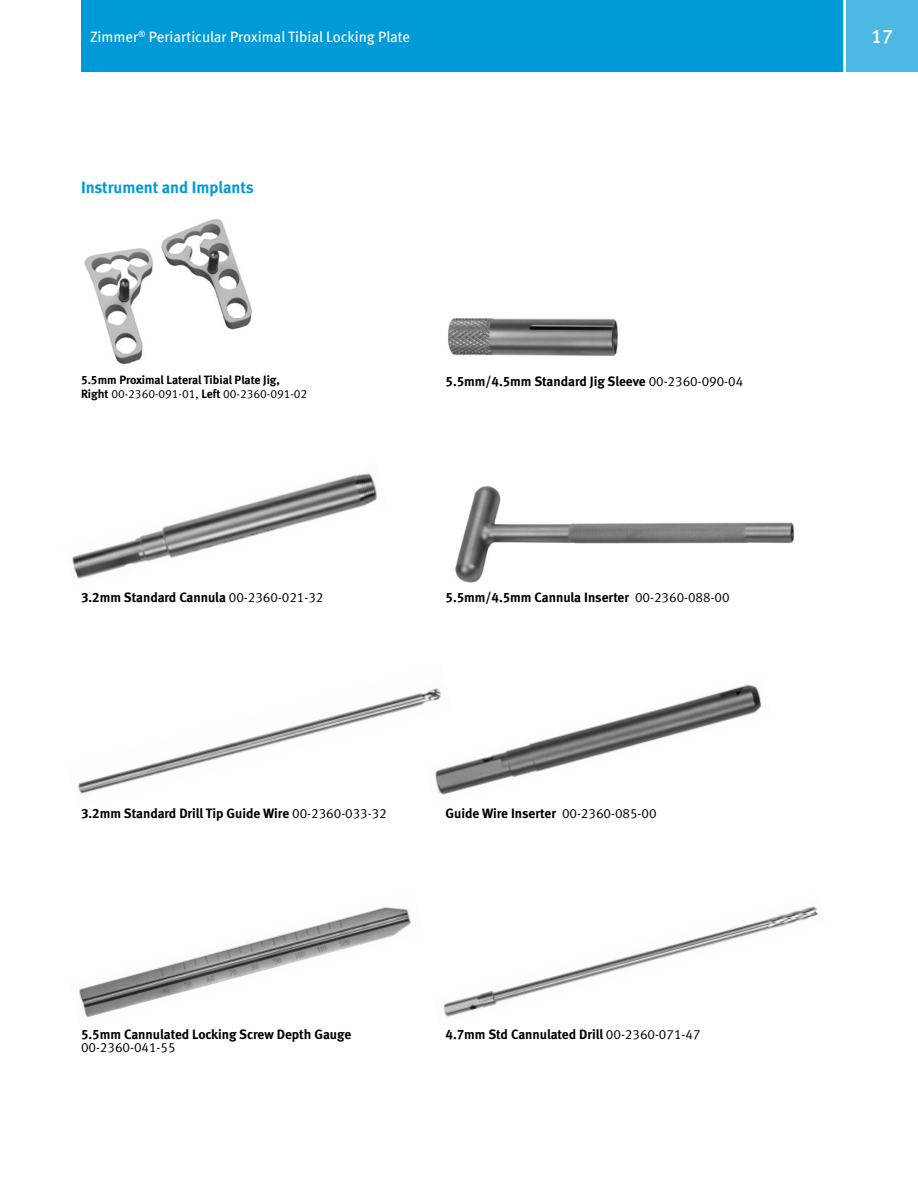
<style>
.page{position:relative;width:918px;height:1188px;background:#fff}
.page>*{position:absolute;margin:0;border:0;box-sizing:border-box;transform-origin:0 0}
.t1{font:19.5px "Meta Medium LF";color:#fff}
.t2{font:16.5px "Meta Bold LF";color:#009ad9}
.t3{font:15px "Meta Book LF";color:#fff}
.t4{font:13.5px "Meta Bold LF";color:#000}
.t5{font:13.5px "Meta Normal LF";color:#000}
.t6{font:12px "Meta Normal LF";color:#000}
.t7{font:12px "Meta Bold LF";letter-spacing:-.005em;color:#000}
.s1{font-family:"Meta Bold LF"}
.s2{font-family:"Meta Normal LF"}
</style>
<div class="page">
<div style="left:846px;top:0;width:72px;height:72px;background:#4db8e4"></div>
<div style="left:81px;top:0;width:765px;height:72px;background:#009ad9"></div>
<hr style="left:843px;top:0;width:3px;height:75px;background:#fff">
<img style="left:84px;top:219px;width:168px;height:146px">
<img style="left:448px;top:318px;width:170px;height:38px">
<img style="left:78px;top:693px;width:346px;height:101px">
<img style="left:79px;top:907px;width:332px;height:111px">
<img style="left:424px;top:684px;width:338px;height:111px">
<img style="left:455px;top:486px;width:340px;height:97px">
<img style="left:72px;top:473px;width:306px;height:106px">
<img style="left:443px;top:906px;width:375px;height:111px">
<p class="t3" style="left:90px;top:28px;width:322px">Zimmer<sup>®</sup> Periarticular Proximal Tibial Locking Plate</p>
<h1 class="t1" style="left:871px;top:25px;width:23px">17</h1>
<p class="t2" style="left:81px;top:177px;width:174px">Instrument and Implants</p>
<p class="t7" style="left:81px;top:373px;width:201px">5.5mm Proximal Lateral Tibial Plate Jig,</p>
<p class="t6" style="left:81px;top:387px;width:228px"><span class="s1">Right</span> 00-2360-091-01, <span class="s1">Left</span> 00-2360-091-02</p>
<p class="t4" style="left:81px;top:589px;width:244px">3.2mm Standard Cannula <span class="s2">00-2360-021-32</span></p>
<p class="t4" style="left:446px;top:373px;width:299px">5.5mm/4.5mm Standard Jig Sleeve <span class="s2">00-2360-090-04</span></p>
<p class="t4" style="left:446px;top:589px;width:286px">5.5mm/4.5mm Cannula Inserter <span class="s2">00-2360-088-00</span></p>
<p class="t4" style="left:81px;top:805px;width:307px">3.2mm Standard Drill Tip Guide Wire <span class="s2">00-2360-033-32</span></p>
<p class="t4" style="left:446px;top:805px;width:213px">Guide Wire Inserter <span class="s2">00-2360-085-00</span></p>
<p class="t4" style="left:81px;top:1026px;width:272px">5.5mm Cannulated Locking Screw Depth Gauge</p>
<p class="t5" style="left:81px;top:1040px;width:96px">00-2360-041-55</p>
<p class="t4" style="left:446px;top:1026px;width:257px">4.7mm Std Cannulated Drill <span class="s2">00-2360-071-47</span></p>
</div>
